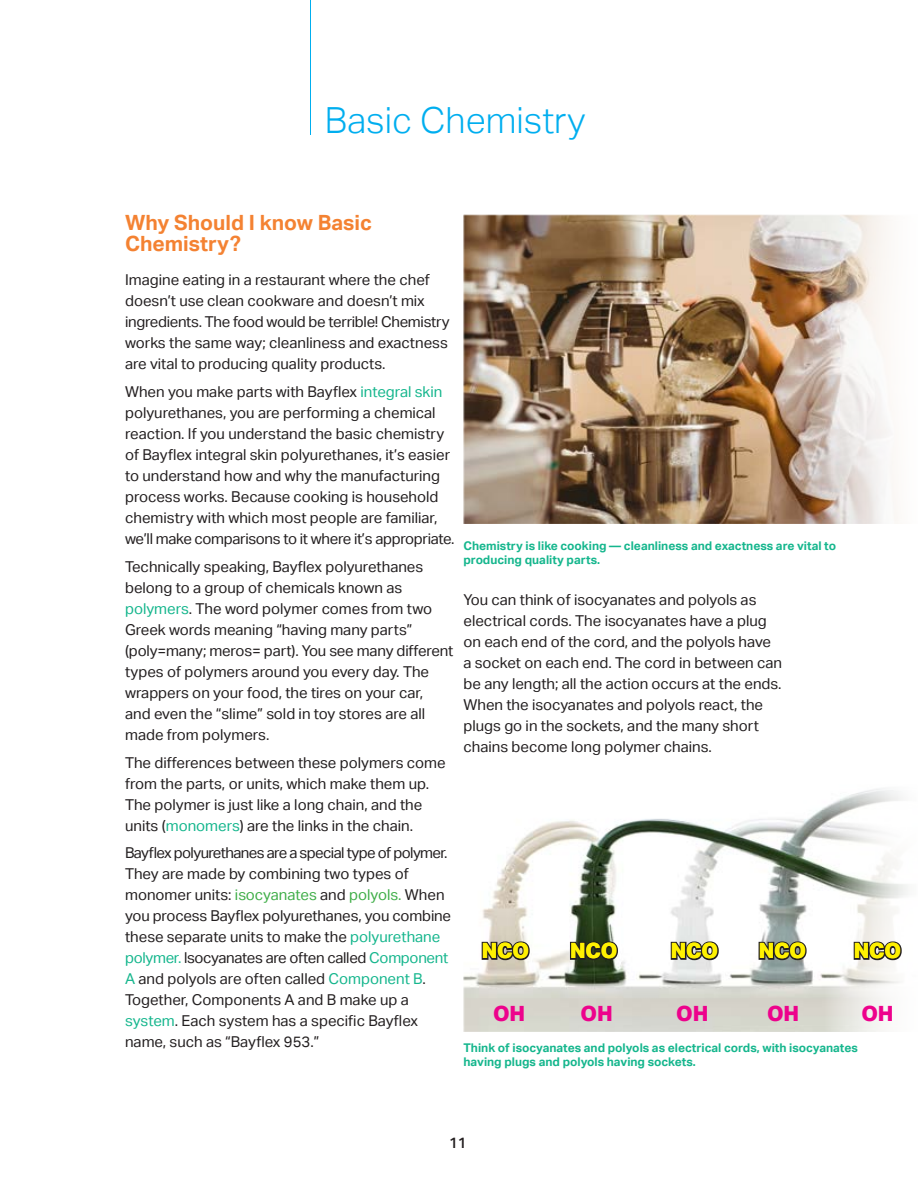
<style>
.page{position:relative;width:918px;height:1188px;background:#fff}
.page>*{position:absolute;margin:0;border:0;box-sizing:border-box;transform-origin:0 0}
.t1{font:300 36px "Aktiv Grotesk";color:#00aeef}
.t2{font:700 21px/21px "Aktiv Grotesk";color:#f48232}
.t3{font:800 21px "Aktiv Grotesk";letter-spacing:-.005em;color:#fff101}
.t4{font:800 21px "Aktiv Grotesk";letter-spacing:-.005em;color:#ed028c}
.t5{font:15px/21px "Aktiv Grotesk";color:#231f20}
.t6{font:500 15px "Aktiv Grotesk";color:#231f20}
.t7{font:700 12px/14.4px "Aktiv Grotesk";color:#15b68d}
.s1{color:#15b68d}
.s2{color:#40ae49}
</style>
<div class="page">
<hr style="left:310px;top:0;width:1px;height:135px;background:#00aeef">
<img style="left:464px;top:215px;width:434px;height:309px">
<img style="left:464px;top:789px;width:444px;height:242px">
<h1 class="t1" style="left:325px;top:100px;width:262px">Basic Chemistry</h1>
<h2 class="t2" style="left:125px;top:212px;width:248px">Why Should I know Basic<br>Chemistry?</h2>
<p class="t5" style="left:125px;top:270px;width:326px">Imagine eating in a restaurant where the chef doesn’t use clean cookware and doesn’t mix ingredients. The food would be terrible! Chemistry works the same way; cleanliness and exactness are vital to producing quality products.</p>
<p class="t5" style="left:125px;top:381px;width:331px">When you make parts with Bayflex <span class="s1">integral skin </span>polyurethanes, you are performing a chemical reaction. If you understand the basic chemistry of Bayflex integral skin polyurethanes, it’s easier to understand how and why the manufacturing process works. Because cooking is household chemistry with which most people are familiar, we’ll make comparisons to it where it’s appropriate.</p>
<p class="t5" style="left:125px;top:556px;width:330px">Technically speaking, Bayflex polyurethanes belong to a group of chemicals known as <span class="s1">polymers</span>. The word polymer comes from two Greek words meaning “having many parts” (poly=many; meros= part). You see many different types of polymers around you every day. The wrappers on your food, the tires on your car,<br>and even the “slime” sold in toy stores are all made from polymers.</p>
<p class="t5" style="left:125px;top:752px;width:322px">The differences between these polymers come from the parts, or units, which make them up.<br>The polymer is just like a long chain, and the units (<span class="s1">monomers</span>) are the links in the chain.</p>
<p class="t5" style="left:125px;top:843px;width:328px">Bayflex polyurethanes are a special type of polymer.<br>They are made by combining two types of monomer units: <span class="s2">isocyanates</span> and <span class="s2">polyols.</span> When you process Bayflex polyurethanes, you combine these separate units to make the <span class="s1">polyurethane polymer.</span> lsocyanates are often called <span class="s1">Component A</span> and polyols are often called <span class="s1">Component B</span>.<br>Together, Components A and B make up a <span class="s1">system</span>. Each system has a specific Bayflex name, such as “Bayflex 953.”</p>
<p class="t7" style="left:464px;top:538px;width:374px">Chemistry is like cooking — cleanliness and exactness are vital to producing quality parts.</p>
<p class="t5" style="left:464px;top:589px;width:320px">You can think of isocyanates and polyols as electrical cords. The isocyanates have a plug on each end of the cord, and the polyols have a socket on each end. The cord in between can be any length; all the action occurs at the ends.<br>When the isocyanates and polyols react, the plugs go in the sockets, and the many short chains become long polymer chains.</p>
<h2 class="t3" style="left:482px;top:937px;width:49px">NCO</h2>
<h2 class="t3" style="left:570px;top:937px;width:49px">NCO</h2>
<h2 class="t3" style="left:671px;top:937px;width:49px">NCO</h2>
<h2 class="t3" style="left:759px;top:937px;width:49px">NCO</h2>
<h2 class="t3" style="left:854px;top:937px;width:49px">NCO</h2>
<h2 class="t4" style="left:493px;top:1000px;width:34px">OH</h2>
<h2 class="t4" style="left:581px;top:1000px;width:34px">OH</h2>
<h2 class="t4" style="left:676px;top:1000px;width:34px">OH</h2>
<h2 class="t4" style="left:767px;top:1000px;width:34px">OH</h2>
<h2 class="t4" style="left:861px;top:1000px;width:34px">OH</h2>
<p class="t7" style="left:464px;top:1041px;width:396px">Think of isocyanates and polyols as electrical cords, with isocyanates having plugs and polyols having sockets.</p>
<p class="t6" style="left:449px;top:1134px;width:19px">11</p>
</div>
